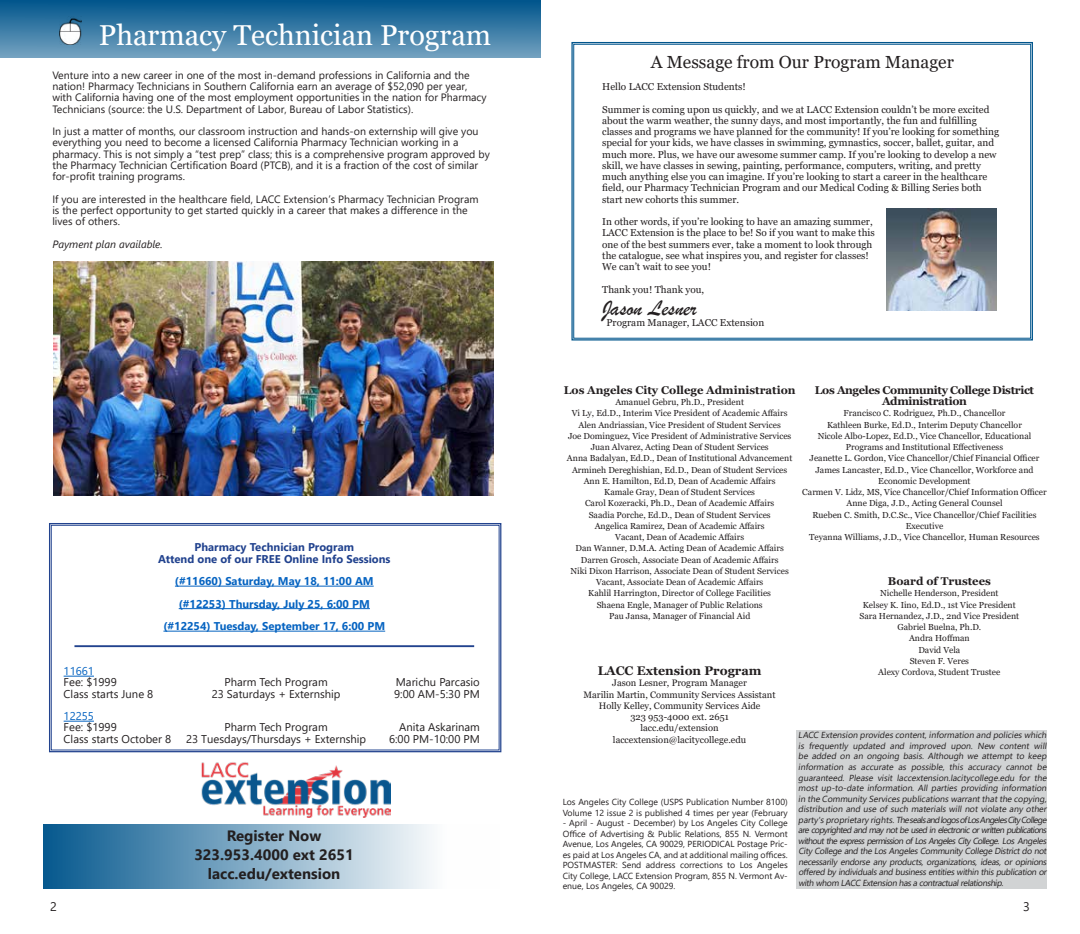
<style>
.page{position:relative;width:1080px;height:934px;background:#fff}
.page>*{position:absolute;margin:0;border:0;box-sizing:border-box;transform-origin:0 0}
.t1{font:28.75px "Georgia";color:#fff}
.t2{font:22.5px "Brush Script";color:#231f20}
.t3{font:17.5px "Georgia";color:#231f20}
.t4{font:700 15px/18.8px "Segoe UI";color:#231f20;text-align:center}
.t5{font:700 12.5px "Georgia";color:#231f20}
.t6{font:12.5px "Segoe UI";color:#231f20}
.t7{font:11.25px "Segoe UI";color:#231f20}
.t8{font:700 11.25px/11.2px "Georgia";letter-spacing:-.015em;color:#231f20;text-align:center}
.t9{font:700 11.25px/22.5px "Segoe UI";color:#0563c1;text-align:center}
.t10{font:700 11.25px/11.2px "Segoe UI";color:#21428e;text-align:center}
.t11{font:11.25px "Segoe UI";color:#0563c1}
.t12{font:10.62px/11.2px "Segoe UI";color:#231f20}
.t13{font:italic 10.62px "Segoe UI";color:#231f20}
.t14{font:10px/11.2px "Georgia";color:#231f20}
.t15{font:9.38px/11.2px "Georgia";color:#231f20;text-align:center}
.t16{font:8.75px/11.2px "Georgia";color:#231f20;text-align:center}
.t17{font:8.75px/10.5px "Segoe UI";color:#231f20;text-align:justify}
</style>
<div class="page">
<svg style="left:49px;top:523px;width:453px;height:230px"></svg>
<div style="left:51px;top:525px;width:448px;height:225px;border:1px solid #22438e"></div>
<div style="left:43px;top:824px;width:456px;height:65px;background:linear-gradient(to right,#095a8f,#fff)"></div>
<hr style="left:175px;top:586px;width:199px;height:1px;background:#0563c1">
<hr style="left:179px;top:608px;width:191px;height:1px;background:#0563c1">
<hr style="left:163px;top:631px;width:222px;height:1px;background:#0563c1">
<hr style="left:64px;top:676px;width:30px;height:1px;background:#0563c1">
<hr style="left:64px;top:721px;width:30px;height:1px;background:#0563c1">
<div style="left:797px;top:730px;width:250px;height:158px;background:#d1d3d4"></div>
<div style="left:0;top:0;width:540px;height:58px;background:linear-gradient(to bottom,#00548b,#73a1bf)"></div>
<hr style="left:74px;top:645px;width:400px;height:2px;background:#22438e">
<img style="left:60px;top:17px;width:21px;height:27px">
<img style="left:54px;top:262px;width:440px;height:233px">
<svg style="left:571px;top:42px;width:462px;height:299px"></svg>
<img style="left:886px;top:209px;width:110px;height:101px">
<img style="left:201px;top:762px;width:189px;height:55px">
<h1 class="t1" style="left:99px;top:18px;width:394px">Pharmacy Technician Program</h1>
<p class="t12" style="left:52px;top:68px;width:436px">Venture into a new career in one of the most in-demand professions in California and the nation! Pharmacy Technicians in Southern California earn an average of $52,090 per year, with California having one of the most employment opportunities in the nation for Pharmacy Technicians (source: the U.S. Department of Labor, Bureau of Labor Statistics).</p>
<p class="t12" style="left:52px;top:125px;width:439px">In just a matter of months, our classroom instruction and hands-on externship will give you everything you need to become a licensed California Pharmacy Technician working in a pharmacy. This is not simply a “test prep” class; this is a comprehensive program approved by the Pharmacy Technician Certification Board (PTCB), and it is a fraction of the cost of similar for-profit training programs.</p>
<p class="t12" style="left:52px;top:192px;width:428px">If you are interested in the healthcare field, LACC Extension’s Pharmacy Technician Program is the perfect opportunity to get started quickly in a career that makes a difference in the lives of others.</p>
<p class="t13" style="left:52px;top:234px;width:112px">Payment plan available.</p>
<p class="t10" style="left:158px;top:541px;width:234px">Pharmacy Technician Program<br>Attend one of our FREE Online Info Sessions</p>
<p class="t9" style="left:163px;top:569px;width:223px">(#11660) Saturday, May 18, 11:00 AM (#12253) Thursday, July 25, 6:00 PM (#12254) Tuesday, September 17, 6:00 PM</p>
<p class="t11" style="left:64px;top:660px;width:32px">11661</p>
<p class="t7" style="left:64px;top:672px;width:55px">Fee: $1999</p>
<p class="t7" style="left:225px;top:672px;width:105px">Pharm Tech Program</p>
<p class="t7" style="left:396px;top:672px;width:86px">Marichu Parcasio</p>
<p class="t7" style="left:64px;top:683px;width:91px">Class starts June 8</p>
<p class="t7" style="left:212px;top:683px;width:130px">23 Saturdays + Externship</p>
<p class="t7" style="left:394px;top:683px;width:87px">9:00 AM-5:30 PM</p>
<p class="t11" style="left:64px;top:705px;width:32px">12255</p>
<p class="t7" style="left:64px;top:717px;width:55px">Fee: $1999</p>
<p class="t7" style="left:225px;top:717px;width:105px">Pharm Tech Program</p>
<p class="t7" style="left:399px;top:717px;width:82px">Anita Askarinam</p>
<p class="t7" style="left:64px;top:728px;width:109px">Class starts October 8</p>
<p class="t7" style="left:186px;top:728px;width:182px">23 Tuesdays/Thursdays + Externship</p>
<p class="t7" style="left:389px;top:728px;width:92px">6:00 PM-10:00 PM</p>
<h3 class="t4" style="left:194px;top:825px;width:161px">Register Now<br>323.953.4000 ext 2651 lacc.edu/extension</h3>
<h3 class="t3" style="left:651px;top:51px;width:305px">A Message from Our Program Manager</h3>
<p class="t14" style="left:602px;top:81px;width:145px">Hello LACC Extension Students!</p>
<p class="t14" style="left:602px;top:104px;width:398px">Summer is coming upon us quickly, and we at LACC Extension couldn’t be more excited about the warm weather, the sunny days, and most importantly, the fun and fulfilling classes and programs we have planned for the community! If you’re looking for something special for your kids, we have classes in swimming, gymnastics, soccer, ballet, guitar, and much more. Plus, we have our awesome summer camp. If you’re looking to develop a new skill, we have classes in sewing, painting, performance, computers, writing, and pretty much anything else you can imagine. If you’re looking to start a career in the healthcare field, our Pharmacy Technician Program and our Medical Coding &amp; Billing Series both start new cohorts this summer.</p>
<p class="t14" style="left:602px;top:216px;width:274px">In other words, if you’re looking to have an amazing summer, LACC Extension is the place to be! So if you want to make this one of the best summers ever, take a moment to look through the catalogue, see what inspires you, and register for classes!<br>We can’t wait to see you!</p>
<p class="t14" style="left:602px;top:284px;width:104px">Thank you! Thank you,</p>
<h2 class="t2" style="left:602px;top:294px;width:96px">Jason Lesner</h2>
<p class="t14" style="left:607px;top:317px;width:159px">Program Manager, LACC Extension</p>
<p class="t8" style="left:564px;top:384px;width:233px">Los Angeles City College Administration</p>
<p class="t16" style="left:567px;top:397px;width:227px">Amanuel Gebru, Ph.D., President<br>Vi Ly, Ed.D., Interim Vice President of Academic Affairs Alen Andriassian, Vice President of Student Services<br>Joe Dominguez, Vice President of Administrative Services Juan Alvarez, Acting Dean of Student Services<br>Anna Badalyan, Ed.D., Dean of Institutional Advancement Armineh Dereghishian, Ed.D., Dean of Student Services Ann E. Hamilton, Ed.D, Dean of Academic Affairs<br>Kamale Gray, Dean of Student Services<br>Carol Kozeracki, Ph.D., Dean of Academic Affairs<br>Saadia Porche, Ed.D., Dean of Student Services<br>Angelica Ramirez, Dean of Academic Affairs<br>Vacant, Dean of Academic Affairs<br>Dan Wanner, D.M.A. Acting Dean of Academic Affairs Darren Grosch, Associate Dean of Academic Affairs<br>Niki Dixon Harrison, Associate Dean of Student Services Vacant, Associate Dean of Academic Affairs<br>Kahlil Harrington, Director of College Facilities<br>Shaena Engle, Manager of Public Relations<br>Pau Jansa, Manager of Financial Aid</p>
<p class="t8" style="left:815px;top:384px;width:221px">Los Angeles Community College District<br>Administration</p>
<p class="t16" style="left:802px;top:408px;width:246px">Francisco C. Rodriguez, Ph.D., Chancellor<br>Kathleen Burke, Ed.D., Interim Deputy Chancellor<br>Nicole Albo-Lopez, Ed.D., Vice Chancellor, Educational Programs and Institutional Effectiveness<br>Jeanette L. Gordon, Vice Chancellor/Chief Financial Officer James Lancaster, Ed.D., Vice Chancellor, Workforce and Economic Development<br>Carmen V. Lidz, MS, Vice Chancellor/Chief Information Officer Anne Diga, J.D., Acting General Counsel<br>Rueben C. Smith, D.C.Sc., Vice Chancellor/Chief Facilities Executive<br>Teyanna Williams, J.D., Vice Chancellor, Human Resources</p>
<p class="t8" style="left:888px;top:576px;width:105px">Board of Trustees</p>
<p class="t16" style="left:859px;top:588px;width:161px">Nichelle Henderson, President<br>Kelsey K. Iino, Ed.D., 1st Vice President<br>Sara Hernandez, J.D., 2nd Vice President<br>Gabriel Buelna, Ph.D.<br>Andra Hoffman<br>David Vela<br>Steven F. Veres<br>Alexy Cordova, Student Trustee</p>
<h3 class="t5" style="left:598px;top:663px;width:165px">LACC Extension Program</h3>
<p class="t15" style="left:583px;top:678px;width:194px">Jason Lesner, Program Manager<br>Marilin Martin, Community Services Assistant<br>Holly Kelley, Community Services Aide<br>323 953-4000 ext. 2651<br>lacc.edu/extension laccextension@lacitycollege.edu</p>
<p class="t17" style="left:798px;top:729px;width:252px">LACC Extension providescontent,information and policieswhich is frequently updated and improved upon. New content will be added on an ongoing basis. Although we attempt to keep information as accurate as possible, this accuracy cannot be guaranteed. Please visit laccextension.lacitycollege.edu for the most up-to-date information. All parties providing information in the Community Servicespublicationswarrantthatthe copying, distribution and use of such materials will not violate any other party'sproprietary rights.ThesealsandlogosofLosAngelesCityCollege arecopyrightedandmaynotbeusedinelectronicorwrittenpublications withouttheexpresspermissionofLosAngelesCityCollege. Los Angeles CityCollegeand theLosAngelesCommunityCollegeDistrictdo not necessarily endorse any products, organizations, ideas, or opinions offered byindividualsand businessentitieswithin thispublication or with whom LACC Extension hasacontractualrelationship.</p>
<p class="t17" style="left:563px;top:796px;width:227px">Los Angeles City College (USPS Publication Number 8100)<br>Volume 12 issue 2 is published 4 times per year (February</p>
<p class="t17" style="left:563px;top:817px;width:227px">- April - August - December) by Los Angeles City College Office of Advertising &amp; Public Relations, 855 N. Vermont Avenue, Los Angeles, CA 90029, PERIODICAL Postage Pric&shy;es paid at Los Angeles CA, and at additional mailing offices.<br>POSTMASTER: Send address corrections to Los Angeles City College, LACC Extension Program, 855 N. Vermont Av&shy;enue, Los Angeles, CA 90029.</p>
<h3 class="t6" style="left:50px;top:895px;width:8px">2</h3>
<h3 class="t6" style="left:1023px;top:895px;width:8px">3</h3>
</div>
